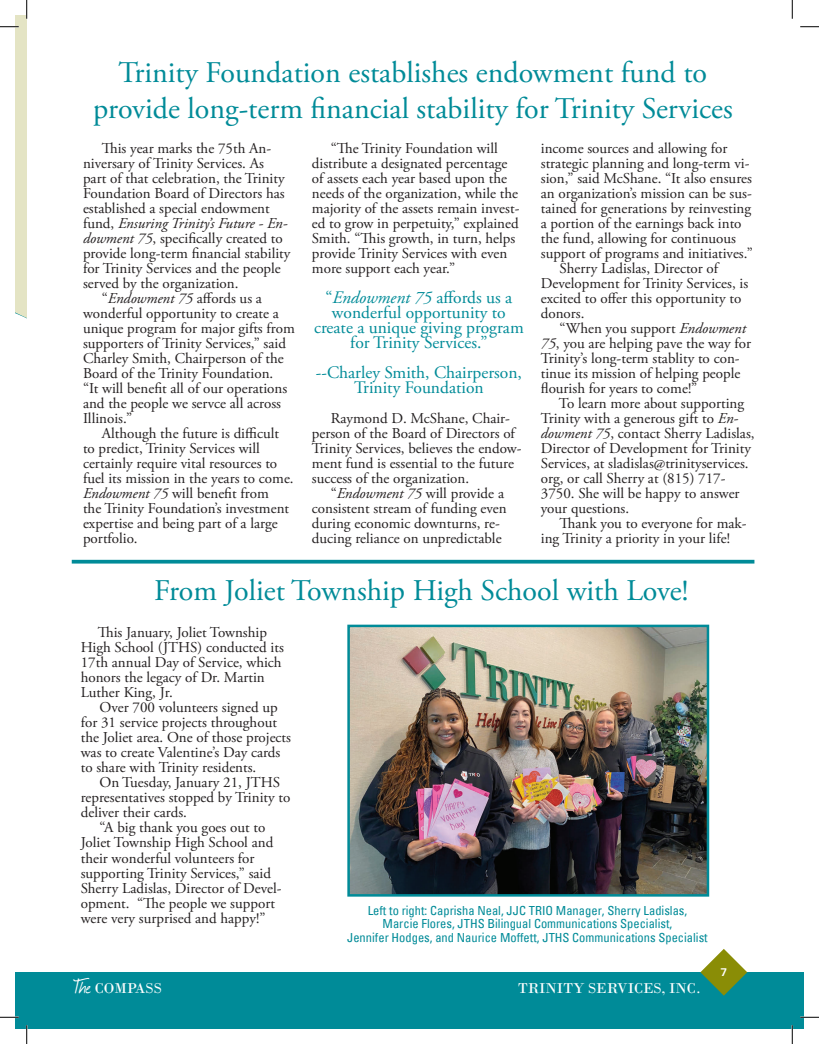
<style>
.page{position:relative;width:819px;height:1044px;background:#fff}
.page>*{position:absolute;margin:0;border:0;box-sizing:border-box;transform-origin:0 0}
.t1{font:30px/36px "Adobe Garamond Pro";color:#008b98;text-align:center}
.t2{font:17.5px/15px "Adobe Garamond Pro";color:#008b98;text-align:center}
.t3{font:15px/15px "Adobe Garamond Pro";color:#231f20}
.t4{font:italic 15px "Adobe Garamond Pro";color:#231f20}
.t5{font:15px "Bodoni";color:#fff}
.t6{font:condensed 12.5px/13.8px "Univers";color:#008b98;text-align:center}
.t7{font:700 expanded 11.25px "Univers";color:#fff;scale:.8 1}
.s1{font-style:normal}
.s2{font-style:italic}
.s3{font-family:"Journal";font-size:22.5px}
</style>
<div class="page">
<div style="left:15px;top:972px;width:12px;height:56px;background:#008b98"></div>
<div style="left:27px;top:972px;width:776px;height:56px;background:#008b98"></div>
<svg style="left:700px;top:949px;width:47px;height:46px"></svg>
<svg style="left:15px;top:15px;width:509px;height:549px"></svg>
<div style="left:27px;top:15px;width:382px;height:484px;background:#fff"></div>
<svg style="left:72px;top:559px;width:682px;height:4px;background:#34a2ad"></svg>
<img style="left:350px;top:627px;width:356px;height:266px">
<div style="left:347px;top:624px;width:362px;height:272px;border:2px solid #008b98"></div>
<svg style="left:0;top:26px;width:19px;height:1px"></svg>
<svg style="left:800px;top:26px;width:18px;height:1px"></svg>
<svg style="left:0;top:1016px;width:19px;height:1px"></svg>
<svg style="left:800px;top:1016px;width:18px;height:1px"></svg>
<svg style="left:26px;top:0;width:1px;height:19px"></svg>
<svg style="left:26px;top:1025px;width:1px;height:18px"></svg>
<svg style="left:791px;top:0;width:1px;height:19px"></svg>
<svg style="left:791px;top:1025px;width:1px;height:18px"></svg>
<h1 class="t1" style="left:93px;top:56px;width:641px">Trinity Foundation establishes endowment fund to provide long-term financial stability for Trinity Services</h1>
<p class="t3" style="left:102px;top:141px;width:171px">This year marks the 75th An-</p>
<p class="t3" style="left:83px;top:156px;width:182px">niversary of Trinity Services. As</p>
<p class="t3" style="left:83px;top:171px;width:203px">part of that celebration, the Trinity</p>
<p class="t3" style="left:83px;top:186px;width:203px">Foundation Board of Directors has</p>
<p class="t3" style="left:83px;top:201px;width:188px">established a special endowment</p>
<p class="t4" style="left:83px;top:214px;width:206px"><span class="s1">fund,</span> Ensuring Trinity’s Future - En-</p>
<p class="t3" style="left:83px;top:231px;width:201px"><span class="s2">dowment 75</span>, specifically created to</p>
<p class="t3" style="left:83px;top:246px;width:209px">provide long-term financial stability</p>
<p class="t3" style="left:83px;top:261px;width:199px">for Trinity Services and the people</p>
<p class="t3" style="left:83px;top:276px;width:157px">served by the organization.</p>
<p class="t3" style="left:102px;top:291px;width:162px">“<span class="s2">Endowment 75</span> affords us a</p>
<p class="t3" style="left:83px;top:306px;width:197px">wonderful opportunity to create a</p>
<p class="t3" style="left:83px;top:321px;width:213px">unique program for major gifts from</p>
<p class="t3" style="left:83px;top:336px;width:204px">supporters of Trinity Services,” said</p>
<p class="t3" style="left:83px;top:351px;width:202px">Charley Smith, Chairperson of the</p>
<p class="t3" style="left:83px;top:366px;width:192px">Board of the Trinity Foundation.</p>
<p class="t3" style="left:83px;top:381px;width:206px">“It will benefit all of our operations</p>
<p class="t3" style="left:83px;top:396px;width:199px">and the people we servce all across</p>
<p class="t3" style="left:83px;top:411px;width:51px">Illinois.”</p>
<p class="t3" style="left:102px;top:426px;width:179px">Although the future is difficult</p>
<p class="t3" style="left:83px;top:441px;width:178px">to predict, Trinity Services will</p>
<p class="t3" style="left:83px;top:456px;width:196px">certainly require vital resources to</p>
<p class="t3" style="left:83px;top:471px;width:212px">fuel its mission in the years to come.</p>
<p class="t3" style="left:83px;top:486px;width:187px"><span class="s2">Endowment 75</span> will benefit from</p>
<p class="t3" style="left:83px;top:501px;width:208px">the Trinity Foundation’s investment</p>
<p class="t3" style="left:83px;top:516px;width:196px">expertise and being part of a large</p>
<p class="t3" style="left:83px;top:531px;width:56px">portfolio.</p>
<p class="t3" style="left:312px;top:141px;width:209px;text-indent:19px">“The Trinity Foundation will distribute a designated percentage of assets each year based upon the needs of the organization, while the majority of the assets remain invest&shy;ed to grow in perpetuity,” explained Smith. “This growth, in turn, helps provide Trinity Services with even more support each year.”</p>
<p class="t2" style="left:314px;top:290px;width:211px">“<span class="s2">Endowment 75</span> affords us a wonderful opportunity to create a unique giving program for Trinity Services.”</p>
<p class="t2" style="left:316px;top:365px;width:208px">--Charley Smith, Chairperson,<br>Trinity Foundation</p>
<p class="t3" style="left:312px;top:411px;width:211px;text-indent:19px">Raymond D. McShane, Chair&shy;person of the Board of Directors of Trinity Services, believes the endow&shy;ment fund is essential to the future success of the organization.</p>
<p class="t3" style="left:312px;top:486px;width:196px;text-indent:19px">“<span class="s2">Endowment 75</span> will provide a consistent stream of funding even during economic downturns, re&shy;ducing reliance on unpredictable</p>
<p class="t3" style="left:540px;top:141px;width:188px">income sources and allowing for</p>
<p class="t3" style="left:540px;top:156px;width:210px">strategic planning and long-term vi-</p>
<p class="t3" style="left:540px;top:171px;width:212px">sion,” said McShane. “It also ensures</p>
<p class="t3" style="left:540px;top:186px;width:212px">an organization’s mission can be sus-</p>
<p class="t3" style="left:540px;top:201px;width:212px">tained for generations by reinvesting</p>
<p class="t3" style="left:540px;top:216px;width:202px">a portion of the earnings back into</p>
<p class="t3" style="left:540px;top:231px;width:197px">the fund, allowing for continuous</p>
<p class="t3" style="left:540px;top:246px;width:213px">support of programs and initiatives.”</p>
<p class="t3" style="left:559px;top:261px;width:160px">Sherry Ladislas, Director of</p>
<p class="t3" style="left:540px;top:276px;width:209px">Development for Trinity Services, is</p>
<p class="t3" style="left:540px;top:291px;width:202px">excited to offer this opportunity to</p>
<p class="t3" style="left:540px;top:306px;width:45px">donors.</p>
<p class="t3" style="left:559px;top:321px;width:188px">“When you support <span class="s2">Endowment</span></p>
<p class="t3" style="left:540px;top:336px;width:212px"><span class="s2">75</span>, you are helping pave the way for</p>
<p class="t3" style="left:540px;top:351px;width:200px">Trinity’s long-term stablity to con-</p>
<p class="t3" style="left:540px;top:366px;width:201px">tinue its mission of helping people</p>
<p class="t3" style="left:540px;top:381px;width:158px">flourish for years to come!”</p>
<p class="t3" style="left:559px;top:396px;width:187px">To learn more about supporting</p>
<p class="t3" style="left:540px;top:411px;width:199px">Trinity with a generous gift to <span class="s2">En-</span></p>
<p class="t3" style="left:540px;top:426px;width:215px"><span class="s2">dowment 75</span>, contact Sherry Ladislas,</p>
<p class="t3" style="left:540px;top:441px;width:211px">Director of Development for Trinity</p>
<p class="t3" style="left:540px;top:456px;width:209px">Services, at sladislas@trinityservices.</p>
<p class="t3" style="left:540px;top:471px;width:186px">org, or call Sherry at (815) 717-</p>
<p class="t3" style="left:540px;top:486px;width:200px">3750. She will be happy to answer</p>
<p class="t3" style="left:540px;top:501px;width:90px">your questions.</p>
<p class="t3" style="left:559px;top:516px;width:188px">Thank you to everyone for mak-</p>
<p class="t3" style="left:540px;top:531px;width:191px">ing Trinity a priority in your life!</p>
<h1 class="t1" style="left:154px;top:573px;width:535px">From Joliet Township High School with Love!</h1>
<p class="t3" style="left:81px;top:625px;width:204px;text-indent:17px">This January, Joliet Township<br>High School (JTHS) conducted its<br>17th annual Day of Service, which honors the legacy of Dr. Martin<br>Luther King, Jr.</p>
<p class="t3" style="left:81px;top:700px;width:212px;text-indent:19px">Over 700 volunteers signed up for 31 service projects throughout the Joliet area. One of those projects was to create Valentine’s Day cards to share with Trinity residents.</p>
<p class="t3" style="left:99px;top:775px;width:182px">On Tuesday, January 21, JTHS</p>
<p class="t3" style="left:81px;top:790px;width:211px">representatives stopped by Trinity to</p>
<p class="t3" style="left:81px;top:805px;width:108px">deliver their cards.</p>
<p class="t3" style="left:99px;top:820px;width:167px">“A big thank you goes out to</p>
<p class="t3" style="left:81px;top:835px;width:194px">Joliet Township High School and</p>
<p class="t3" style="left:81px;top:850px;width:175px">their wonderful volunteers for</p>
<p class="t3" style="left:81px;top:865px;width:192px">supporting Trinity Services,” said</p>
<p class="t3" style="left:81px;top:880px;width:202px">Sherry Ladislas, Director of Devel-</p>
<p class="t3" style="left:81px;top:895px;width:196px">opment. “The people we support</p>
<p class="t3" style="left:81px;top:910px;width:186px">were very surprised and happy!”</p>
<p class="t6" style="left:347px;top:903px;width:362px">Left to right: Caprisha Neal, JJC TRIO Manager, Sherry Ladislas,<br>Marcie Flores, JTHS Bilingual Communications Specialist,<br>Jennifer Hodges, and Naurice Moffett, JTHS Communications Specialist</p>
<p class="t5" style="left:73px;top:979px;width:90px"><span class="s3">The</span> COMPASS</p>
<p class="t5" style="left:518px;top:979px;width:184px">TRINITY SERVICES, INC.</p>
<p class="t7" style="left:720px;top:965px;width:10px">7</p>
</div>
